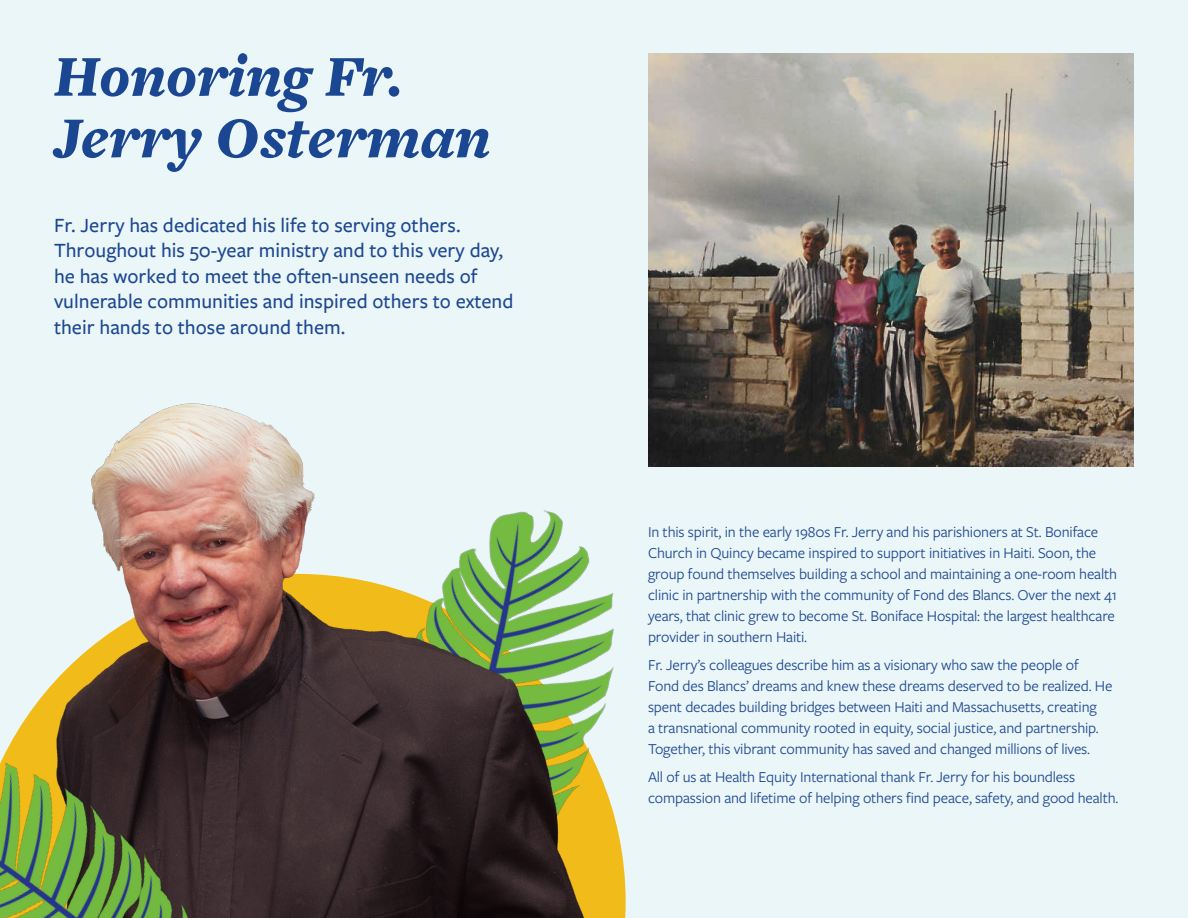
<style>
.page{position:relative;width:1188px;height:918px;background:#eaf6f7}
.page>*{position:absolute;margin:0;border:0;box-sizing:border-box;transform-origin:0 0}
.t1{font:italic 900 60px/61.5px "Freight Text Pro";color:#1b4792}
.t2{font:500 21px/25.5px "Freight Sans Pro";color:#1b4692}
.t3{font:15.75px/21px "Freight Sans Pro";letter-spacing:-.01em;color:#1b4692}
</style>
<div class="page">
<img style="left:648px;top:54px;width:486px;height:412px">
<img style="left:605px;top:593px;width:21px;height:325px">
<img style="left:36px;top:403px;width:569px;height:515px">
<img style="left:0;top:718px;width:205px;height:200px">
<h1 class="t1" style="left:54px;top:44px;width:438px">Honoring Fr.<br>Jerry Osterman</h1>
<p class="t2" style="left:54px;top:211px;width:461px">Fr. Jerry has dedicated his life to serving others.<br>Throughout his 50-year ministry and to this very day, he has worked to meet the often-unseen needs of vulnerable communities and inspired others to extend their hands to those around them.</p>
<p class="t3" style="left:648px;top:521px;width:471px">In this spirit, in the early 1980s Fr. Jerry and his parishioners at St. Boniface Church in Quincy became inspired to support initiatives in Haiti. Soon, the group found themselves building a school and maintaining a one-room health clinic in partnership with the community of Fond des Blancs. Over the next 41 years, that clinic grew to become St. Boniface Hospital: the largest healthcare provider in southern Haiti.</p>
<p class="t3" style="left:648px;top:654px;width:466px">Fr. Jerry’s colleagues describe him as a visionary who saw the people of Fond des Blancs’ dreams and knew these dreams deserved to be realized. He spent decades building bridges between Haiti and Massachusetts, creating<br>a transnational community rooted in equity, social justice, and partnership.<br>Together, this vibrant community has saved and changed millions of lives.</p>
<p class="t3" style="left:648px;top:766px;width:472px">All of us at Health Equity International thank Fr. Jerry for his boundless compassion and lifetime of helping others find peace, safety, and good health.</p>
</div>
